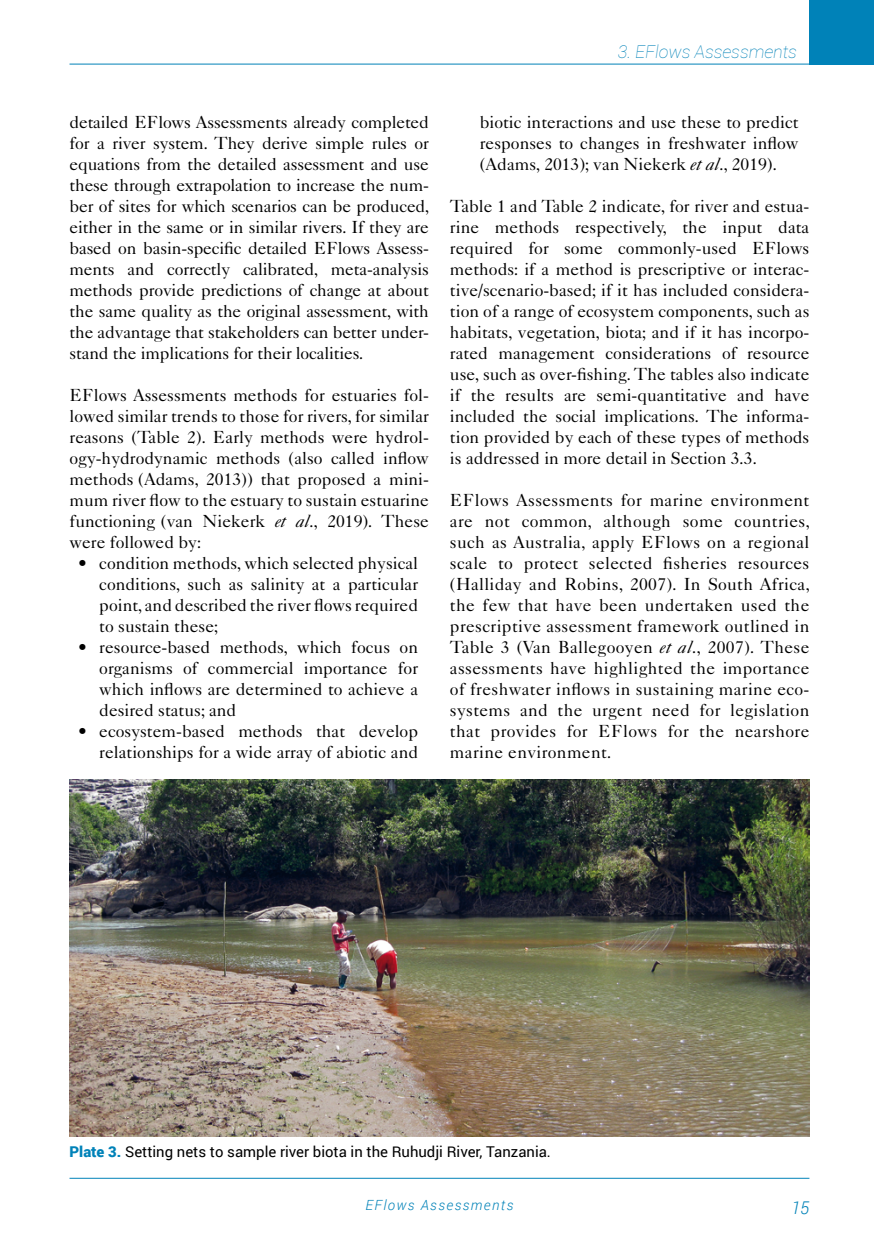
<style>
.page{position:relative;width:874px;height:1241px;background:#fff}
.page>*{position:absolute;margin:0;border:0;box-sizing:border-box;transform-origin:0 0}
.t1{font:17.5px/21px "Caslon 540 LT Std";color:#000;text-align:justify}
.t2{font:italic 100 17.5px "Roboto";color:#0082b8}
.t3{font:italic 300 17.5px "Roboto";color:#0082b8}
.t4{font:14.88px "Roboto";color:#000}
.t5{font:italic 300 14px "Roboto";letter-spacing:.1em;color:#0082b8}
.s1{font-style:italic}
.s2{font-weight:900;color:#0082b8}
</style>
<div class="page">
<hr style="left:69px;top:1177px;width:740px;height:1px;background:#0082b8">
<hr style="left:69px;top:64px;width:740px;height:1px;background:#0082b8">
<div style="left:809px;top:0;width:64px;height:64px;background:#0082b8"></div>
<img style="left:69px;top:779px;width:740px;height:356px">
<p class="t2" style="left:617px;top:39px;width:181px">3. EFlows Assessments</p>
<p class="t1" style="left:69px;top:111px;width:361px">detailed EFlows Assessments already completed for a river system. They derive simple rules or equations from the detailed assessment and use these through extrapolation to increase the num&shy;ber of sites for which scenarios can be produced, either in the same or in similar rivers. If they are based on basin-specific detailed EFlows Assess&shy;ments and correctly calibrated, meta-analysis methods provide predictions of change at about the same quality as the original assessment, with the advantage that stakeholders can better under&shy;stand the implications for their localities.</p>
<p class="t1" style="left:69px;top:384px;width:361px">EFlows Assessments methods for estuaries fol&shy;lowed similar trends to those for rivers, for similar reasons (Table 2). Early methods were hydrol&shy;ogy-hydrodynamic methods (also called inflow methods (Adams, 2013)) that proposed a mini&shy;mum river flow to the estuary to sustain estuarine functioning (van Niekerk <span class="s1">et al</span>., 2019). These were followed by:</p>
<p class="t1" style="left:99px;top:552px;width:320px;text-indent:-21px">• condition methods, which selected physical conditions, such as salinity at a particular point, and described the river flows required to sustain these;</p>
<p class="t1" style="left:99px;top:636px;width:320px;text-indent:-21px">• resource-based methods, which focus on organisms of commercial importance for which inflows are determined to achieve a desired status; and</p>
<p class="t1" style="left:78px;top:720px;width:341px;text-align:right">• ecosystem-based methods that develop relationships for a wide array of abiotic and</p>
<p class="t1" style="left:479px;top:111px;width:320px">biotic interactions and use these to predict responses to changes in freshwater inflow (Adams, 2013); van Niekerk <span class="s1">et al</span>., 2019).</p>
<p class="t1" style="left:450px;top:195px;width:361px">Table 1 and Table 2 indicate, for river and estua&shy;rine methods respectively, the input data required for some commonly-used EFlows methods: if a method is prescriptive or interac&shy;tive/scenario-based; if it has included considera&shy;tion of a range of ecosystem components, such as habitats, vegetation, biota; and if it has incorpo&shy;rated management considerations of resource use, such as over-fishing. The tables also indicate if the results are semi-quantitative and have included the social implications. The informa&shy;tion provided by each of these types of methods is addressed in more detail in Section 3.3.</p>
<p class="t1" style="left:450px;top:489px;width:361px">EFlows Assessments for marine environment are not common, although some countries, such as Australia, apply EFlows on a regional scale to protect selected fisheries resources (Halliday and Robins, 2007). In South Africa, the few that have been undertaken used the prescriptive assessment framework outlined in Table 3 (Van Ballegooyen <span class="s1">et al</span>., 2007). These assessments have highlighted the importance of freshwater inflows in sustaining marine eco&shy;systems and the urgent need for legislation that provides for EFlows for the nearshore marine environment.</p>
<p class="t4" style="left:69px;top:1141px;width:482px"><span class="s2">Plate 3.</span> Setting nets to sample river biota in the Ruhudji River, Tanzania.</p>
<p class="t5" style="left:365px;top:1194px;width:149px">EFlows Assessments</p>
<p class="t3" style="left:790px;top:1194px;width:20px">15</p>
</div>
